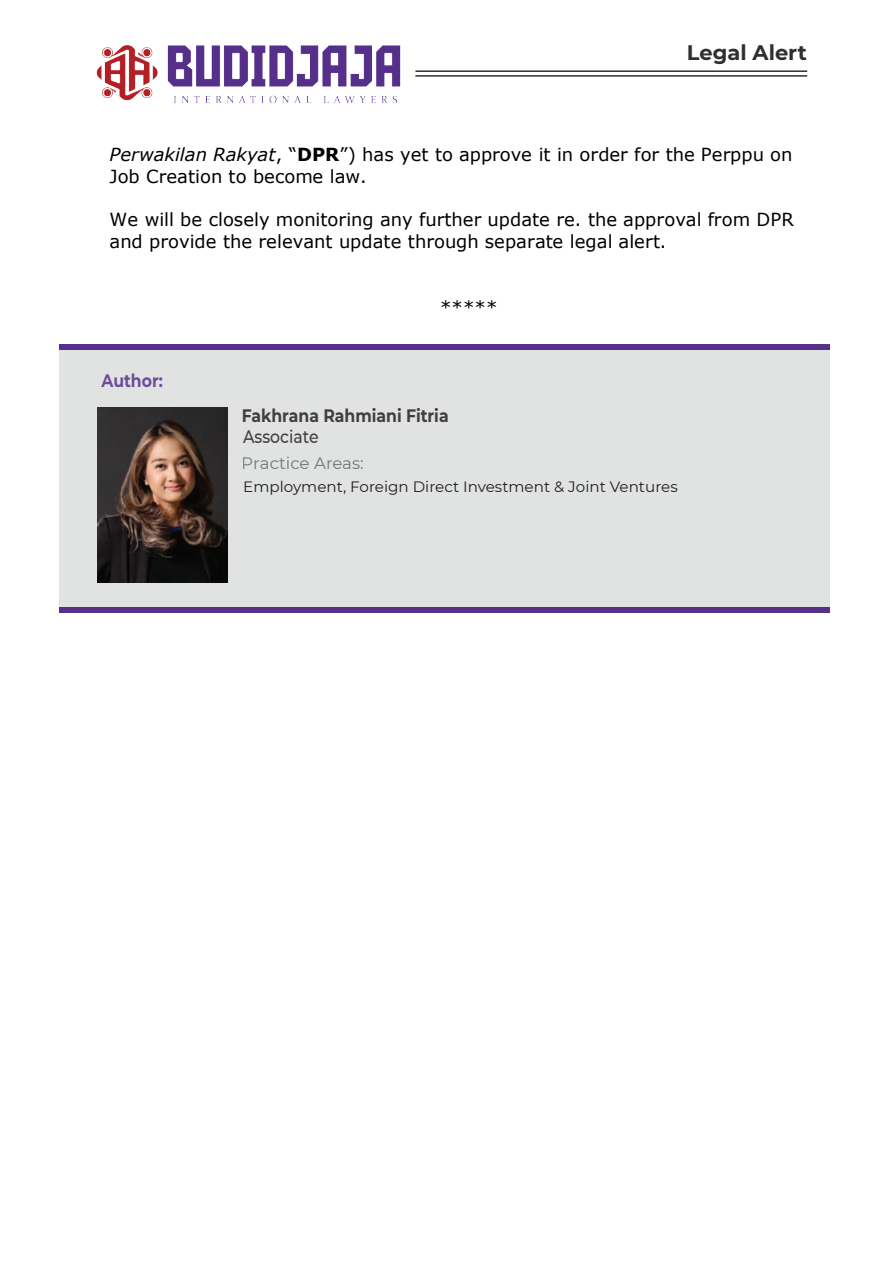
<style>
.page{position:relative;width:893px;height:1263px;background:#fff}
.page>*{position:absolute;margin:0;border:0;box-sizing:border-box;transform-origin:0 0}
.t1{font:700 21px "Montserrat";color:#2f2f2f}
.t2{font:18px/21.8px "Verdana";color:#000}
.t3{font:700 18px "Montserrat";color:rgb(33 30 30/.84);scale:.87 1}
.t4{font:500 18px "Montserrat";color:rgb(33 30 30/.84);scale:.87 1}
.t5{font:700 18px "Montserrat";color:rgb(87 47 139/.84);scale:.87 1}
.t6{font:16.5px "Montserrat";color:#211e1e}
.t7{font:15px "Montserrat";color:#211e1e}
.s1{font-style:italic}
.s2{font-weight:700}
</style>
<div class="page">
<div style="left:59px;top:346px;width:770px;height:267px;background:#e1e3e3"></div>
<div style="left:59px;top:345px;width:770px;height:5px;background:#57308b"></div>
<div style="left:59px;top:607px;width:770px;height:5px;background:#57308b"></div>
<hr style="left:415px;top:70px;width:392px;height:2px;background:#2f2f2f">
<hr style="left:415px;top:75px;width:392px;height:2px;background:#2f2f2f">
<img style="left:96px;top:45px;width:305px;height:58px">
<img style="left:98px;top:408px;width:130px;height:174px">
<p class="t1" style="left:687px;top:37px;width:121px">Legal Alert</p>
<p class="t2" style="left:109px;top:143px;width:685px"><span class="s1">Perwakilan Rakyat</span>, “<span class="s2">DPR</span>”) has yet to approve it in order for the Perppu on<br>Job Creation to become law.</p>
<p class="t2" style="left:109px;top:209px;width:686px">We will be closely monitoring any further update re. the approval from DPR and provide the relevant update through separate legal alert.</p>
<p class="t5" style="left:102px;top:367px;width:72px">Author:</p>
<p class="t2" style="left:440px;top:296px;width:59px">*****</p>
<p class="t3" style="left:242px;top:402px;width:239px">Fakhrana Rahmiani Fitria</p>
<p class="t4" style="left:243px;top:424px;width:88px">Associate</p>
<p class="t6" style="left:242px;top:451px;width:124px">Practice Areas:</p>
<p class="t7" style="left:243px;top:477px;width:436px">Employment, Foreign Direct Investment &amp; Joint Ventures</p>
</div>
